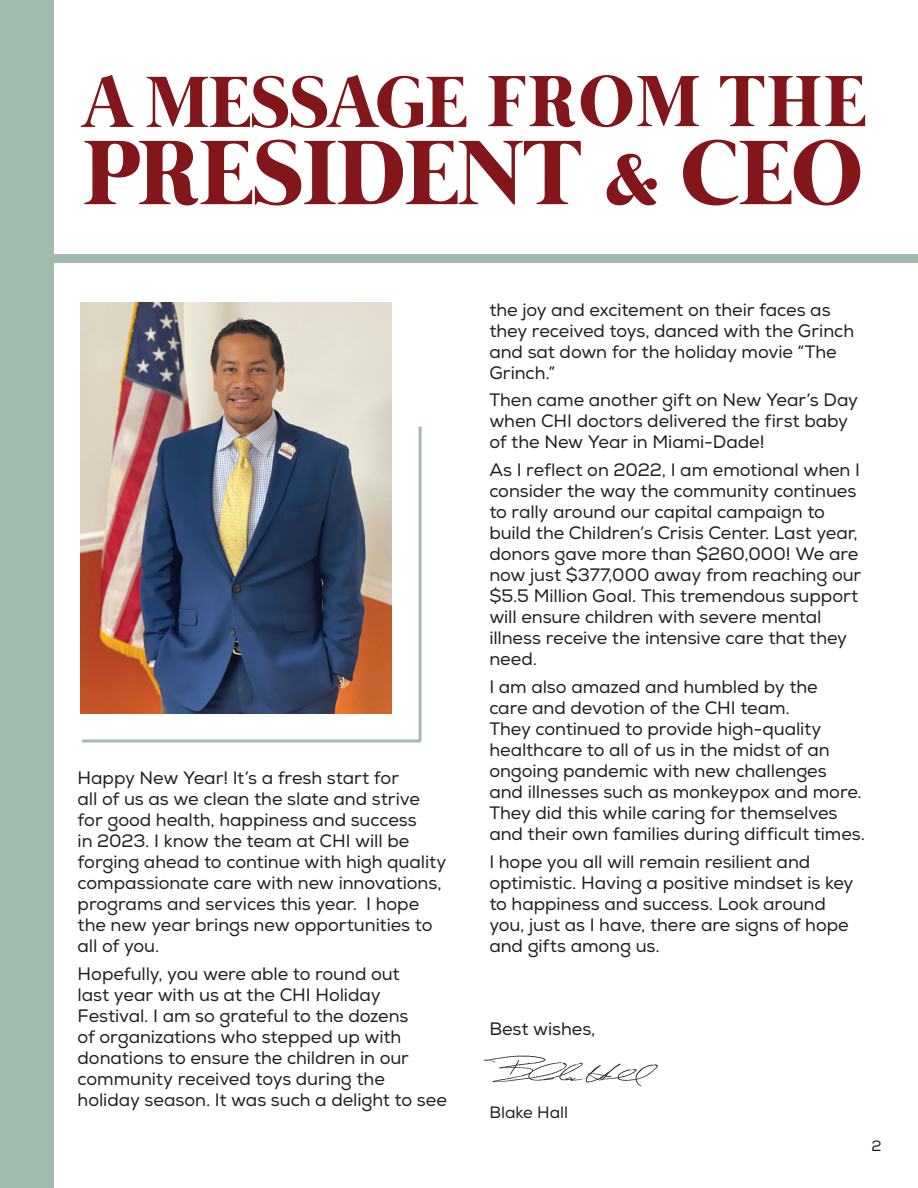
<style>
.page{position:relative;width:918px;height:1188px;background:#fff}
.page>*{position:absolute;margin:0;border:0;box-sizing:border-box;transform-origin:0 0}
.t1{font:700 93.75px "Mermaid";color:#83161a}
.t2{font:18px/21px "Nexa";letter-spacing:-.005em;color:#231f20}
.t3{font:16.5px "Nexa";color:#231f20}
.t4{font:15px "Nexa";color:#231f20}
</style>
<div class="page">
<img style="left:484px;top:1055px;width:174px;height:32px">
<div style="left:0;top:0;width:54px;height:1188px;background:#a0baab"></div>
<img style="left:81px;top:302px;width:311px;height:412px">
<hr style="left:419px;top:427px;width:3px;height:314px;background:#a5b8ac">
<hr style="left:82px;top:740px;width:339px;height:2px;background:#a5b8ac">
<div style="left:40px;top:255px;width:878px;height:8px;background:#a0baab"></div>
<svg style="left:488px;top:75px;width:377px;height:52px"></svg>
<svg style="left:81px;top:75px;width:385px;height:53px"></svg>
<h1 class="t1" style="left:83px;top:120px;width:780px">PRESIDENT &amp; CEO</h1>
<p class="t2" style="left:78px;top:768px;width:370px">Happy New Year! It’s a fresh start for<br>all of us as we clean the slate and strive for good health, happiness and success<br>in 2023. I know the team at CHI will be forging ahead to continue with high quality compassionate care with new innovations, programs and services this year. I hope the new year brings new opportunities to all of you.</p>
<p class="t2" style="left:78px;top:964px;width:371px">Hopefully, you were able to round out<br>last year with us at the CHI Holiday Festival. I am so grateful to the dozens<br>of organizations who stepped up with donations to ensure the children in our community received toys during the holiday season. It was such a delight to see</p>
<p class="t2" style="left:489px;top:299px;width:366px">the joy and excitement on their faces as they received toys, danced with the Grinch and sat down for the holiday movie “The<br>Grinch.”</p>
<p class="t2" style="left:489px;top:390px;width:370px">Then came another gift on New Year’s Day when CHI doctors delivered the first baby of the New Year in Miami-Dade!</p>
<p class="t2" style="left:489px;top:460px;width:373px">As I reflect on 2022, I am emotional when I consider the way the community continues to rally around our capital campaign to build the Children’s Crisis Center. Last year, donors gave more than $260,000! We are now just $377,000 away from reaching our $5.5 Million Goal. This tremendous support will ensure children with severe mental illness receive the intensive care that they need.</p>
<p class="t2" style="left:489px;top:677px;width:377px">I am also amazed and humbled by the<br>care and devotion of the CHI team.<br>They continued to provide high-quality healthcare to all of us in the midst of an ongoing pandemic with new challenges<br>and illnesses such as monkeypox and more.<br>They did this while caring for themselves and their own families during difficult times.</p>
<p class="t2" style="left:489px;top:851px;width:366px">I hope you all will remain resilient and optimistic. Having a positive mindset is key to happiness and success. Look around you, just as I have, there are signs of hope and gifts among us.</p>
<p class="t2" style="left:489px;top:1019px;width:108px">Best wishes,</p>
<p class="t3" style="left:489px;top:1103px;width:80px">Blake Hall</p>
<p class="t4" style="left:872px;top:1136px;width:12px">2</p>
</div>
